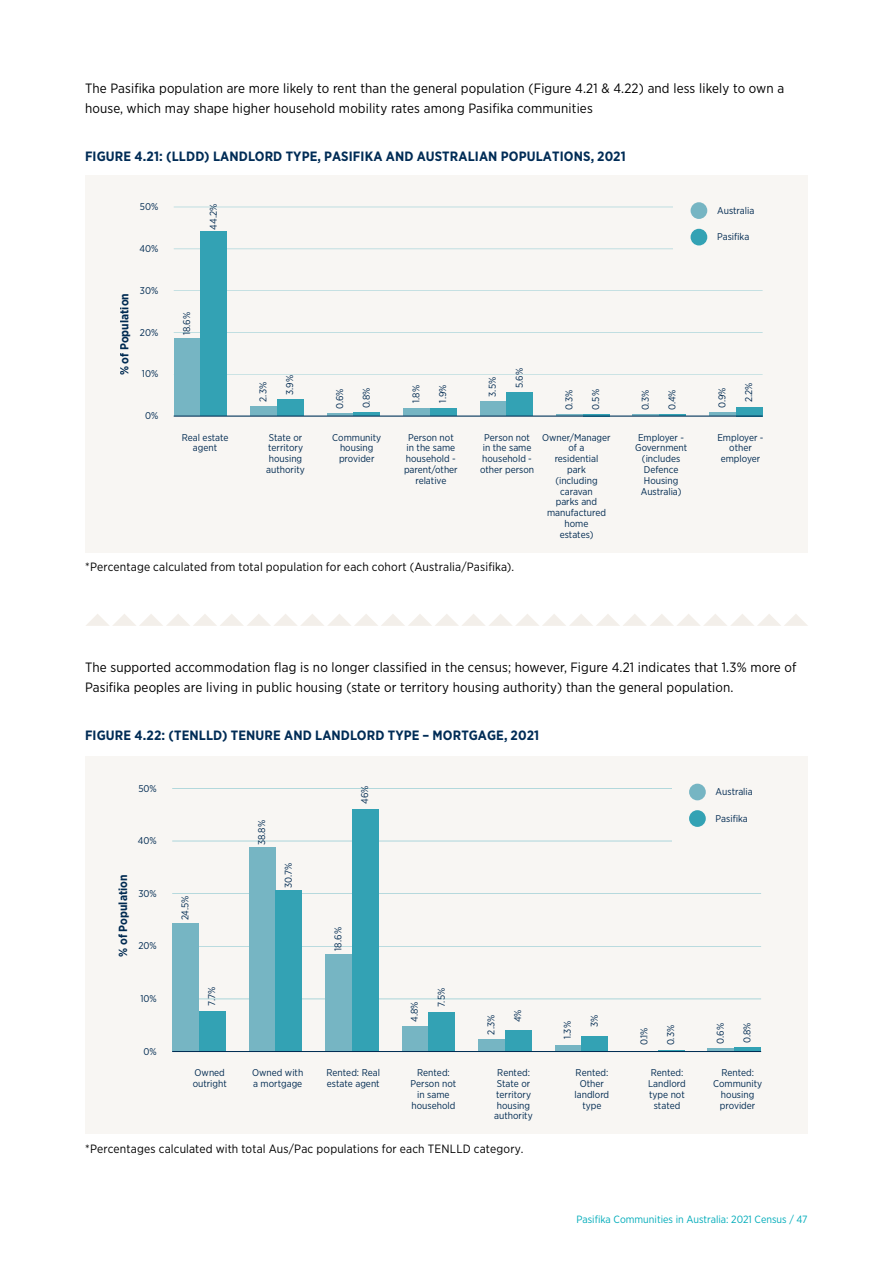
<style>
.page{position:relative;width:893px;height:1263px;background:#fff}
.page>*{position:absolute;margin:0;border:0;box-sizing:border-box;transform-origin:0 0}
.t1{font:13.5px/19.5px "Gotham Narrow";letter-spacing:.01em;color:#000}
.t2{font:700 13.5px "Gotham Narrow";letter-spacing:.01em;color:#002c56}
.t3{font:12px "Gotham Narrow";letter-spacing:.015em;color:#000}
.t4{font:700 11.85px "Gotham Narrow";color:#002c56}
.t5{font:10.5px "Gotham Narrow";color:#00acba}
.t6{font:9.75px/10.8px "Gotham Narrow";color:#002c56;text-align:center}
</style>
<div class="page">
<div style="left:85px;top:175px;width:722px;height:377px;background:#f8f6f3"></div>
<div style="left:85px;top:756px;width:722px;height:378px;background:#f8f6f3"></div>
<svg style="left:86px;top:614px;width:722px;height:12px"></svg>
<hr style="left:174px;top:374px;width:589px;height:1px;background:#0092aa">
<hr style="left:174px;top:332px;width:589px;height:1px;background:#0092aa">
<hr style="left:174px;top:290px;width:589px;height:1px;background:#0092aa">
<hr style="left:174px;top:249px;width:589px;height:1px;background:#0092aa">
<hr style="left:174px;top:207px;width:589px;height:1px;background:#0092aa">
<div style="left:174px;top:338px;width:26px;height:78px;background:#76b5c3"></div>
<div style="left:200px;top:231px;width:27px;height:185px;background:#33a2b4"></div>
<div style="left:250px;top:406px;width:27px;height:10px;background:#76b5c3"></div>
<div style="left:277px;top:400px;width:27px;height:16px;background:#33a2b4"></div>
<hr style="left:327px;top:414px;width:26px;height:2px;background:#7abccd">
<hr style="left:353px;top:413px;width:27px;height:3px;background:#35a8bd">
<div style="left:403px;top:409px;width:27px;height:7px;background:#76b5c3"></div>
<div style="left:430px;top:408px;width:27px;height:8px;background:#33a2b4"></div>
<div style="left:480px;top:401px;width:26px;height:15px;background:#76b5c3"></div>
<div style="left:506px;top:393px;width:27px;height:23px;background:#33a2b4"></div>
<svg style="left:556px;top:415px;width:27px;height:1px"></svg>
<hr style="left:583px;top:414px;width:27px;height:2px;background:#35a8bd">
<svg style="left:633px;top:415px;width:26px;height:1px"></svg>
<hr style="left:659px;top:414px;width:27px;height:2px;background:#35a8bd">
<svg style="left:709px;top:412px;width:27px;height:4px"></svg>
<div style="left:736px;top:407px;width:27px;height:9px;background:#33a2b4"></div>
<hr style="left:174px;top:416px;width:589px;height:1px;background:#002c56">
<div style="left:674px;top:186px;width:97px;height:76px;background:#f8f6f3"></div>
<div style="left:691px;top:202px;width:16px;height:17px;background:#76b5c3;border-radius:50%"></div>
<div style="left:691px;top:229px;width:16px;height:16px;background:#33a2b4;border-radius:50%"></div>
<hr style="left:172px;top:999px;width:589px;height:1px;background:#0092aa">
<hr style="left:172px;top:946px;width:589px;height:1px;background:#0092aa">
<hr style="left:172px;top:893px;width:589px;height:1px;background:#0092aa">
<hr style="left:172px;top:841px;width:589px;height:1px;background:#0092aa">
<hr style="left:172px;top:788px;width:589px;height:1px;background:#0092aa">
<div style="left:172px;top:922px;width:27px;height:129px;background:#76b5c3"></div>
<div style="left:199px;top:1011px;width:27px;height:40px;background:#33a2b4"></div>
<div style="left:249px;top:847px;width:26px;height:204px;background:#76b5c3"></div>
<div style="left:275px;top:890px;width:27px;height:161px;background:#33a2b4"></div>
<div style="left:325px;top:954px;width:27px;height:97px;background:#76b5c3"></div>
<div style="left:352px;top:809px;width:27px;height:242px;background:#33a2b4"></div>
<div style="left:402px;top:1026px;width:26px;height:25px;background:#76b5c3"></div>
<div style="left:428px;top:1012px;width:27px;height:39px;background:#33a2b4"></div>
<div style="left:478px;top:1039px;width:27px;height:12px;background:#76b5c3"></div>
<div style="left:505px;top:1030px;width:27px;height:21px;background:#33a2b4"></div>
<div style="left:555px;top:1045px;width:26px;height:6px;background:#76b5c3"></div>
<div style="left:581px;top:1036px;width:27px;height:15px;background:#33a2b4"></div>
<svg style="left:631px;top:1050px;width:54px;height:1px"></svg>
<hr style="left:708px;top:1048px;width:26px;height:3px;background:#7abccd">
<hr style="left:734px;top:1047px;width:27px;height:4px;background:#33a2b4">
<hr style="left:172px;top:1051px;width:589px;height:1px;background:#002c56">
<div style="left:672px;top:767px;width:97px;height:76px;background:#f8f6f3"></div>
<div style="left:689px;top:784px;width:17px;height:16px;background:#76b5c3;border-radius:50%"></div>
<svg style="left:689px;top:810px;width:17px;height:17px"></svg>
<h1 class="t1" style="left:85px;top:79px;width:701px">The Pasifika population are more likely to rent than the general population (Figure 4.21 &amp; 4.22) and less likely to own a house, which may shape higher household mobility rates among Pasifika communities</h1>
<h1 class="t2" style="left:85px;top:148px;width:542px">FIGURE 4.21: (LLDD) LANDLORD TYPE, PASIFIKA AND AUSTRALIAN POPULATIONS, 2021</h1>
<p class="t6" style="left:140px;top:201px;width:20px">50%</p>
<p class="t6" style="left:139px;top:243px;width:20px">40%</p>
<p class="t6" style="left:208px;top:230px;width:27px;rotate:-90deg">44.2%</p>
<p class="t6" style="left:717px;top:205px;width:39px">Australia</p>
<p class="t6" style="left:717px;top:231px;width:34px">Pasifika</p>
<p class="t4" style="left:117px;top:375px;width:84px;rotate:-90deg">% of Population</p>
<p class="t6" style="left:140px;top:285px;width:20px">30%</p>
<p class="t6" style="left:140px;top:326px;width:20px">20%</p>
<p class="t6" style="left:142px;top:368px;width:18px">10%</p>
<p class="t6" style="left:145px;top:410px;width:15px">0%</p>
<p class="t6" style="left:181px;top:335px;width:25px;rotate:-90deg">18.6%</p>
<p class="t6" style="left:284px;top:395px;width:22px;rotate:-90deg">3.9%</p>
<p class="t6" style="left:257px;top:402px;width:21px;rotate:-90deg">2.3%</p>
<p class="t6" style="left:334px;top:409px;width:22px;rotate:-90deg">0.6%</p>
<p class="t6" style="left:410px;top:403px;width:19px;rotate:-90deg">1.8%</p>
<p class="t6" style="left:487px;top:397px;width:21px;rotate:-90deg">3.5%</p>
<p class="t6" style="left:361px;top:408px;width:22px;rotate:-90deg">0.8%</p>
<p class="t6" style="left:437px;top:403px;width:20px;rotate:-90deg">1.9%</p>
<p class="t6" style="left:514px;top:388px;width:22px;rotate:-90deg">5.6%</p>
<p class="t6" style="left:590px;top:410px;width:22px;rotate:-90deg">0.5%</p>
<p class="t6" style="left:667px;top:410px;width:22px;rotate:-90deg">0.4%</p>
<p class="t6" style="left:743px;top:402px;width:21px;rotate:-90deg">2.2%</p>
<p class="t6" style="left:563px;top:410px;width:22px;rotate:-90deg">0.3%</p>
<p class="t6" style="left:640px;top:410px;width:22px;rotate:-90deg">0.3%</p>
<p class="t6" style="left:716px;top:408px;width:22px;rotate:-90deg">0.9%</p>
<p class="t6" style="left:182px;top:432px;width:48px">Real estate agent</p>
<p class="t6" style="left:266px;top:432px;width:40px;text-align:left">State or territory housing authority</p>
<p class="t6" style="left:332px;top:432px;width:51px">Community housing provider</p>
<p class="t6" style="left:404px;top:432px;width:55px">Person not in the same household - parent/other relative</p>
<p class="t6" style="left:480px;top:432px;width:56px">Person not in the same household - other person</p>
<p class="t6" style="left:542px;top:432px;width:70px">Owner/Manager of a<br>residential<br>park<br>(including caravan<br>parks and manufactured home<br>estates)</p>
<p class="t6" style="left:635px;top:432px;width:54px">Employer -<br>Government (includes<br>Defence<br>Housing<br>Australia)</p>
<p class="t6" style="left:717px;top:432px;width:48px">Employer - other employer</p>
<p class="t3" style="left:85px;top:559px;width:430px">*Percentage calculated from total population for each cohort (Australia/Pasifika).</p>
<p class="t1" style="left:85px;top:657px;width:713px">The supported accommodation flag is no longer classified in the census; however, Figure 4.21 indicates that 1.3% more of<br>Pasifika peoples are living in public housing (state or territory housing authority) than the general population.</p>
<h1 class="t2" style="left:85px;top:726px;width:456px">FIGURE 4.22: (TENLLD) TENURE AND LANDLORD TYPE – MORTGAGE, 2021</h1>
<p class="t6" style="left:138px;top:782px;width:20px">50%</p>
<p class="t6" style="left:138px;top:835px;width:20px">40%</p>
<p class="t4" style="left:115px;top:957px;width:84px;rotate:-90deg">% of Population</p>
<p class="t6" style="left:138px;top:888px;width:20px">30%</p>
<p class="t6" style="left:138px;top:940px;width:20px">20%</p>
<p class="t6" style="left:180px;top:920px;width:27px;rotate:-90deg">24.5%</p>
<p class="t6" style="left:256px;top:845px;width:27px;rotate:-90deg">38.8%</p>
<p class="t6" style="left:283px;top:888px;width:27px;rotate:-90deg">30.7%</p>
<p class="t6" style="left:359px;top:804px;width:20px;rotate:-90deg">46%</p>
<p class="t6" style="left:332px;top:950px;width:25px;rotate:-90deg">18.6%</p>
<p class="t6" style="left:716px;top:786px;width:39px">Australia</p>
<p class="t6" style="left:716px;top:813px;width:34px">Pasifika</p>
<p class="t6" style="left:140px;top:993px;width:18px">10%</p>
<p class="t6" style="left:144px;top:1046px;width:15px">0%</p>
<p class="t6" style="left:206px;top:1005px;width:20px;rotate:-90deg">7.7%</p>
<p class="t6" style="left:409px;top:1022px;width:22px;rotate:-90deg">4.8%</p>
<p class="t6" style="left:436px;top:1007px;width:20px;rotate:-90deg">7.5%</p>
<p class="t6" style="left:512px;top:1022px;width:14px;rotate:-90deg">4%</p>
<p class="t6" style="left:589px;top:1027px;width:14px;rotate:-90deg">3%</p>
<p class="t6" style="left:485px;top:1034px;width:21px;rotate:-90deg">2.3%</p>
<p class="t6" style="left:562px;top:1039px;width:19px;rotate:-90deg">1.3%</p>
<p class="t6" style="left:638px;top:1045px;width:20px;rotate:-90deg">0.1%</p>
<p class="t6" style="left:715px;top:1044px;width:22px;rotate:-90deg">0.6%</p>
<p class="t6" style="left:665px;top:1045px;width:22px;rotate:-90deg">0.3%</p>
<p class="t6" style="left:742px;top:1043px;width:22px;rotate:-90deg">0.8%</p>
<p class="t6" style="left:193px;top:1067px;width:36px;text-align:left">Owned outright</p>
<p class="t6" style="left:252px;top:1067px;width:53px;text-align:left">Owned with a mortgage</p>
<p class="t6" style="left:326px;top:1067px;width:55px;text-align:left">Rented: Real estate agent</p>
<p class="t6" style="left:411px;top:1067px;width:47px">Rented:<br>Person not in same household</p>
<p class="t6" style="left:494px;top:1067px;width:40px">Rented:<br>State or territory housing authority</p>
<p class="t6" style="left:574px;top:1067px;width:36px">Rented:<br>Other landlord type</p>
<p class="t6" style="left:648px;top:1067px;width:39px">Rented:<br>Landlord type not stated</p>
<p class="t6" style="left:713px;top:1067px;width:51px">Rented:<br>Community housing provider</p>
<p class="t3" style="left:85px;top:1141px;width:440px">*Percentages calculated with total Aus/Pac populations for each TENLLD category.</p>
<p class="t5" style="left:576px;top:1213px;width:232px">Pasifika Communities in Australia: 2021 Census / 47</p>
</div>
